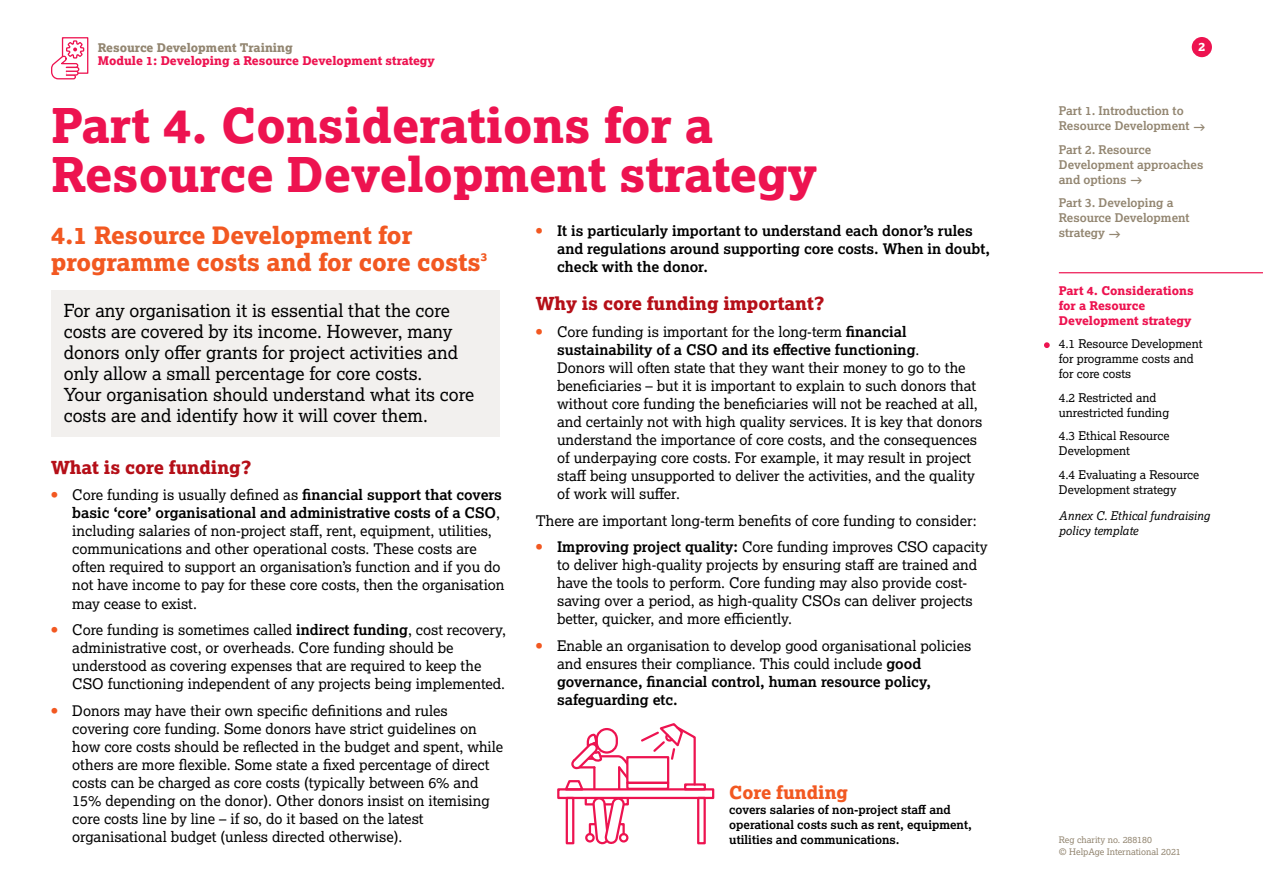
<style>
.page{position:relative;width:1263px;height:893px;background:#fff}
.page>*{position:absolute;margin:0;border:0;box-sizing:border-box;transform-origin:0 0}
.t1{font:48px/49.5px "Lexia X Bold";color:#ed1350}
.t2{font:24px/27px "Lexia X Bold";color:#f25821}
.t3{font:18px/21px "Lexia";color:#000}
.t4{font:18px "Lexia X Bold";color:#b50f18}
.t5{font:18px "Lexia X Bold";color:#f25821}
.t6{font:14.7px/18px "Lexia";color:#000}
.t7{font:700 14.7px/18px "Lexia";color:#000}
.t8{font:12px/15px "Lexia";color:#000}
.t9{font:700 12px/15px "Lexia";color:#938671}
.t10{font:700 12px/15px "Lexia";color:#000}
.t11{font:12px/15px "Lexia X Bold";color:#ed1350}
.t12{font:italic 12px/15px "Lexia";color:#000}
.t13{font:12px "Lexia X Bold";color:#938671}
.t14{font:12px "Lexia X Bold";color:#fff}
.t15{font:9px/12px "Lexia";color:#938671}
.s1{font-family:"Lexia X Bold";font-weight:400;color:#f25821}
.s2{font-family:"Lexia X Bold";color:#f25821}
.s3{font-weight:700}
</style>
<div class="page">
<div style="left:62px;top:37px;width:26px;height:37px;border:1px solid #ed1350"></div>
<svg style="left:51px;top:37px;width:34px;height:43px"></svg>
<div style="left:1192px;top:37px;width:20px;height:20px;background:#ed1350;border-radius:50%"></div>
<hr style="left:1059px;top:272px;width:204px;height:1px;background:#ed1350">
<svg style="left:1044px;top:342px;width:6px;height:6px"></svg>
<div style="left:51px;top:290px;width:449px;height:147px;background:#f2f0ee"></div>
<div style="left:557px;top:788px;width:157px;height:11px;border:2px solid #ed1350"></div>
<div style="left:684px;top:783px;width:22px;height:7px;border:2px solid #ed1350"></div>
<div style="left:697px;top:797px;width:9px;height:47px;border:2px solid #ed1350"></div>
<svg style="left:562px;top:723px;width:135px;height:122px"></svg>
<p class="t13" style="left:98px;top:39px;width:196px">Resource Development Training</p>
<p class="t14" style="left:1198px;top:39px;width:9px">2</p>
<p class="t11" style="left:98px;top:53px;width:339px">Module 1: Developing a Resource Development strategy</p>
<p class="t9" style="left:1059px;top:103px;width:132px">Part 1. Introduction to<br>Resource Development</p>
<p class="t9" style="left:1059px;top:142px;width:146px">Part 2. Resource<br>Development approaches and options</p>
<p class="t9" style="left:1059px;top:195px;width:132px">Part 3. Developing a<br>Resource Development strategy</p>
<h1 class="t1" style="left:51px;top:100px;width:767px">Part 4. Considerations for a<br>Resource Development strategy</h1>
<h2 class="t2" style="left:51px;top:221px;width:438px">4.1 Resource Development for programme costs and for core costs<sup>3</sup></h2>
<p class="t7" style="left:557px;top:222px;width:434px;text-indent:-21px"><span class="s1">•</span> It is particularly important to understand each donor’s rules and regulations around supporting core costs. When in doubt, check with the donor.</p>
<p class="t4" style="left:536px;top:292px;width:291px">Why is core funding important?</p>
<p class="t6" style="left:557px;top:322px;width:427px;text-indent:-21px"><span class="s2">•</span> Core funding is important for the long-term <span class="s3">financial sustainability of a CSO and its effective functioning</span>.<br>Donors will often state that they want their money to go to the beneficiaries – but it is important to explain to such donors that without core funding the beneficiaries will not be reached at all, and certainly not with high quality services. It is key that donors understand the importance of core costs, and the consequences of underpaying core costs. For example, it may result in project staff being unsupported to deliver the activities, and the quality of work will suffer.</p>
<p class="t6" style="left:536px;top:511px;width:442px">There are important long-term benefits of core funding to consider:</p>
<p class="t6" style="left:557px;top:537px;width:432px;text-indent:-21px"><span class="s2">•</span> <span class="s3">Improving project quality:</span> Core funding improves CSO capacity to deliver high-quality projects by ensuring staff are trained and have the tools to perform. Core funding may also provide cost&shy;saving over a period, as high-quality CSOs can deliver projects better, quicker, and more efficiently.</p>
<p class="t6" style="left:557px;top:636px;width:416px;text-indent:-21px"><span class="s2">•</span> Enable an organisation to develop good organisational policies and ensures their compliance. This could include <span class="s3">good governance, financial control, human resource policy, safeguarding etc.</span></p>
<p class="t11" style="left:1059px;top:283px;width:136px">Part 4. Considerations for a Resource<br>Development strategy</p>
<p class="t8" style="left:1059px;top:336px;width:145px">4.1 Resource Development for programme costs and for core costs</p>
<p class="t8" style="left:1059px;top:390px;width:112px">4.2 Restricted and unrestricted funding</p>
<p class="t8" style="left:1059px;top:428px;width:112px">4.3 Ethical Resource<br>Development</p>
<p class="t8" style="left:1059px;top:467px;width:142px">4.4 Evaluating a Resource<br>Development strategy</p>
<p class="t12" style="left:1059px;top:507px;width:153px">Annex C. Ethical fundraising policy template</p>
<p class="t3" style="left:64px;top:299px;width:412px">For any organisation it is essential that the core costs are covered by its income. However, many donors only offer grants for project activities and only allow a small percentage for core costs.<br>Your organisation should understand what its core costs are and identify how it will cover them.</p>
<p class="t4" style="left:51px;top:456px;width:202px">What is core funding?</p>
<p class="t6" style="left:72px;top:486px;width:434px;text-indent:-21px"><span class="s2">•</span> Core funding is usually defined as <span class="s3">financial support that covers basic ‘core’ organisational and administrative costs of a CSO</span>, including salaries of non-project staff, rent, equipment, utilities, communications and other operational costs. These costs are often required to support an organisation’s function and if you do not have income to pay for these core costs, then the organisation may cease to exist.</p>
<p class="t6" style="left:72px;top:620px;width:435px;text-indent:-21px"><span class="s2">•</span> Core funding is sometimes called <span class="s3">indirect funding</span>, cost recovery, administrative cost, or overheads. Core funding should be understood as covering expenses that are required to keep the CSO functioning independent of any projects being implemented.</p>
<p class="t6" style="left:72px;top:701px;width:432px;text-indent:-21px"><span class="s2">•</span> Donors may have their own specific definitions and rules covering core funding. Some donors have strict guidelines on how core costs should be reflected in the budget and spent, while others are more flexible. Some state a fixed percentage of direct costs can be charged as core costs (typically between 6% and 15% depending on the donor). Other donors insist on itemising core costs line by line – if so, do it based on the latest organisational budget (unless directed otherwise).</p>
<p class="t5" style="left:729px;top:781px;width:120px">Core funding</p>
<p class="t10" style="left:729px;top:802px;width:244px">covers salaries of non-project staff and operational costs such as rent, equipment, utilities and communications.</p>
<p class="t15" style="left:1059px;top:833px;width:123px">Reg charity no. 288180<br>© HelpAge International 2021</p>
</div>
